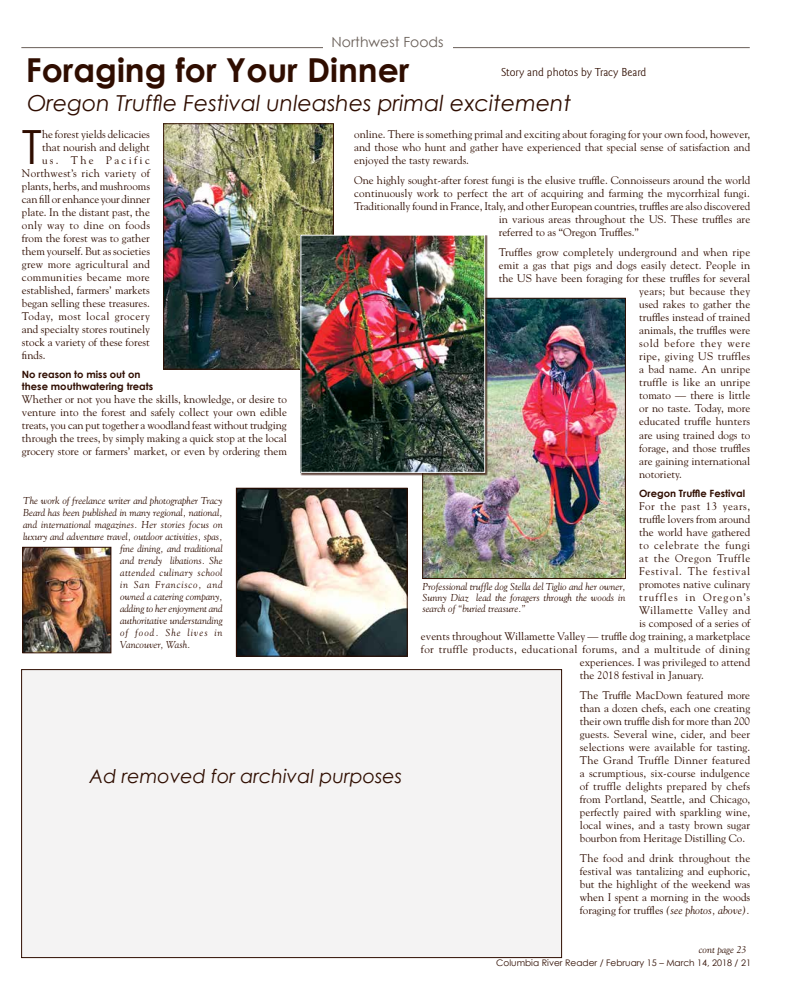
<style>
.page{position:relative;width:792px;height:1008px;background:#fff}
.page>*{position:absolute;margin:0;border:0;box-sizing:border-box;transform-origin:0 0}
.t1{font:47.2px "Century Gothic";color:#2f0d00}
.t2{font:700 33px "Century Gothic";color:#2f0d00}
.t3{font:italic 22px "Century Gothic";color:#2f0d00}
.t4{font:italic 19px "Century Gothic";color:#2f0d00}
.t5{font:14px "Century Gothic";color:#695f58}
.t6{font:12px "Goudy Sans";color:#2f0d00}
.t7{font:11px/13px "Goudy";color:#2f0d00;text-align:justify}
.t8{font:11px "Goudy";letter-spacing:.025em;color:#2f0d00}
.t9{font:11px "Goudy";letter-spacing:.035em;color:#2f0d00}
.t10{font:11px "Goudy";letter-spacing:.02em;color:#2f0d00}
.t11{font:11px "Goudy";letter-spacing:.05em;color:#2f0d00}
.t12{font:11px "Goudy";letter-spacing:.045em;color:#2f0d00}
.t13{font:11px "Goudy";letter-spacing:.065em;color:#2f0d00}
.t14{font:11px "Goudy";letter-spacing:.06em;color:#2f0d00}
.t15{font:11px "Goudy";letter-spacing:.055em;color:#2f0d00}
.t16{font:11px "Goudy";letter-spacing:.105em;color:#2f0d00}
.t17{font:11px "Goudy";letter-spacing:.215em;color:#2f0d00}
.t18{font:italic 10px/11px "Goudy";color:#2f0d00;text-align:justify}
.t19{font:700 10px/12px "Century Gothic";color:#2f0d00}
.t20{font:italic 10px "Goudy";letter-spacing:.045em;color:#2f0d00}
.t21{font:italic 10px "Goudy";letter-spacing:.075em;color:#2f0d00}
.t22{font:italic 10px "Goudy";letter-spacing:.105em;color:#2f0d00}
.t23{font:9px "Century Gothic";color:#2f0d00}
.s1{font-style:italic}
</style>
<div class="page">
<hr style="left:21px;top:47px;width:729px;height:1px;background:#695f58">
<img style="left:165px;top:126px;width:167px;height:241px">
<div style="left:163px;top:124px;width:171px;height:245px;border:1px solid #2f0d00"></div>
<img style="left:24px;top:549px;width:85px;height:102px">
<div style="left:22px;top:547px;width:89px;height:106px;border:1px solid #2f0d00"></div>
<img style="left:424px;top:300px;width:200px;height:277px">
<div style="left:422px;top:298px;width:204px;height:281px;border:1px solid #2f0d00"></div>
<div style="left:300px;top:235px;width:188px;height:241px;background:#2f0d00;opacity:.75"></div>
<img style="left:302px;top:237px;width:181px;height:234px">
<div style="left:300px;top:235px;width:185px;height:238px;border:1px solid #fff"></div>
<img style="left:238px;top:490px;width:167px;height:164px">
<div style="left:236px;top:488px;width:171px;height:168px;border:1px solid #2f0d00"></div>
<div style="left:323px;top:37px;width:129px;height:17px;background:#fff"></div>
<div style="left:22px;top:670px;width:540px;height:288px;background:#f4f3f3"></div>
<div style="left:21px;top:669px;width:541px;height:289px;border:1px solid #2f0d00"></div>
<p class="t5" style="left:332px;top:34px;width:113px">Northwest Foods</p>
<h2 class="t2" style="left:26px;top:49px;width:385px">Foraging for Your Dinner</h2>
<h3 class="t3" style="left:27px;top:89px;width:545px">Oregon Truffle Festival unleashes primal excitement</h3>
<p class="t6" style="left:501px;top:66px;width:147px">Story and photos by Tracy Beard</p>
<h1 class="t1" style="left:22px;top:118px;width:22px">T</h1>
<p class="t7" style="left:42px;top:127px;width:109px">he forest yields delicacies</p>
<p class="t7" style="left:354px;top:127px;width:398px">online. There is something primal and exciting about foraging for your own food, however, and those who hunt and gather have experienced that special sense of satisfaction and enjoyed the tasty rewards.</p>
<p class="t7" style="left:354px;top:174px;width:398px">One highly sought-after forest fungi is the elusive truffle. Connoisseurs around the world</p>
<p class="t7" style="left:354px;top:187px;width:397px">continuously work to perfect the art of acquiring and farming the mycorrhizal fungi.</p>
<p class="t7" style="left:354px;top:200px;width:398px">Traditionally found in France, Italy, and other European countries, truffles are also discovered</p>
<p class="t7" style="left:499px;top:213px;width:253px">in various areas throughout the US. These truffles are</p>
<p class="t7" style="left:499px;top:226px;width:142px">referred to as “Oregon Truffles.”</p>
<p class="t7" style="left:499px;top:246px;width:253px">Truffles grow completely underground and when ripe</p>
<p class="t7" style="left:499px;top:259px;width:253px">emit a gas that pigs and dogs easily detect. People in</p>
<p class="t7" style="left:499px;top:272px;width:253px">the US have been foraging for these truffles for several</p>
<p class="t8" style="left:639px;top:285px;width:113px">years; but because they</p>
<p class="t7" style="left:639px;top:298px;width:113px">used rakes to gather the</p>
<p class="t7" style="left:639px;top:311px;width:113px">truffles instead of trained</p>
<p class="t7" style="left:639px;top:324px;width:113px">animals, the truffles were</p>
<p class="t14" style="left:639px;top:337px;width:113px">sold before they were</p>
<p class="t8" style="left:639px;top:350px;width:113px">ripe, giving US truffles</p>
<p class="t7" style="left:639px;top:363px;width:113px">a bad name. An unripe</p>
<p class="t10" style="left:639px;top:376px;width:113px">truffle is like an unripe</p>
<p class="t7" style="left:639px;top:389px;width:113px">tomato — there is little</p>
<p class="t7" style="left:639px;top:402px;width:113px">or no taste. Today, more</p>
<p class="t7" style="left:639px;top:415px;width:112px">educated truffle hunters</p>
<p class="t7" style="left:639px;top:428px;width:113px">are using trained dogs to</p>
<p class="t7" style="left:639px;top:441px;width:113px">forage, and those truffles</p>
<p class="t7" style="left:639px;top:454px;width:113px">are gaining international</p>
<p class="t7" style="left:639px;top:467px;width:44px">notoriety.</p>
<p class="t19" style="left:639px;top:487px;width:107px">Oregon Truffle Festival</p>
<p class="t11" style="left:639px;top:499px;width:113px">For the past 13 years,</p>
<p class="t7" style="left:639px;top:512px;width:113px">truffle lovers from around</p>
<p class="t7" style="left:639px;top:525px;width:113px">the world have gathered</p>
<p class="t11" style="left:639px;top:538px;width:113px">to celebrate the fungi</p>
<p class="t15" style="left:639px;top:551px;width:113px">at the Oregon Truffle</p>
<p class="t13" style="left:639px;top:564px;width:113px">Festival. The festival</p>
<p class="t7" style="left:639px;top:577px;width:113px">promotes native culinary</p>
<p class="t16" style="left:639px;top:590px;width:113px">truffles in Oregon’s</p>
<p class="t9" style="left:639px;top:603px;width:113px">Willamette Valley and</p>
<p class="t7" style="left:639px;top:616px;width:113px">is composed of a series of</p>
<p class="t7" style="left:421px;top:629px;width:331px">events throughout Willamette Valley — truffle dog training, a marketplace</p>
<p class="t9" style="left:421px;top:642px;width:331px">for truffle products, educational forums, and a multitude of dining</p>
<p class="t7" style="left:580px;top:655px;width:172px">experiences. I was privileged to attend</p>
<p class="t7" style="left:580px;top:668px;width:126px">the 2018 festival in January.</p>
<p class="t7" style="left:580px;top:688px;width:172px">The Truffle MacDown featured more than a dozen chefs, each one creating their own truffle dish for more than 200 guests. Several wine, cider, and beer selections were available for tasting.<br>The Grand Truffle Dinner featured a scrumptious, six-course indulgence of truffle delights prepared by chefs from Portland, Seattle, and Chicago, perfectly paired with sparkling wine, local wines, and a tasty brown sugar bourbon from Heritage Distilling Co.</p>
<p class="t7" style="left:580px;top:851px;width:172px">The food and drink throughout the festival was tantalizing and euphoric, but the highlight of the weekend was when I spent a morning in the woods foraging for truffles <span class="s1">(see photos, above).</span></p>
<p class="t7" style="left:42px;top:140px;width:109px">that nourish and delight</p>
<p class="t17" style="left:42px;top:153px;width:109px">us. The Pacific</p>
<p class="t10" style="left:22px;top:166px;width:130px">Northwest’s rich variety of</p>
<p class="t7" style="left:22px;top:179px;width:130px">plants, herbs, and mushrooms</p>
<p class="t7" style="left:22px;top:192px;width:130px">can fill or enhance your dinner</p>
<p class="t7" style="left:22px;top:205px;width:130px">plate. In the distant past, the</p>
<p class="t8" style="left:22px;top:218px;width:130px">only way to dine on foods</p>
<p class="t7" style="left:22px;top:231px;width:130px">from the forest was to gather</p>
<p class="t7" style="left:22px;top:244px;width:130px">them yourself. But as societies</p>
<p class="t10" style="left:22px;top:257px;width:130px">grew more agricultural and</p>
<p class="t8" style="left:22px;top:270px;width:129px">communities became more</p>
<p class="t7" style="left:22px;top:283px;width:130px">established, farmers’ markets</p>
<p class="t7" style="left:22px;top:296px;width:130px">began selling these treasures.</p>
<p class="t12" style="left:22px;top:309px;width:130px">Today, most local grocery</p>
<p class="t7" style="left:22px;top:322px;width:130px">and specialty stores routinely</p>
<p class="t7" style="left:22px;top:335px;width:130px">stock a variety of these forest</p>
<p class="t7" style="left:22px;top:348px;width:25px">finds.</p>
<p class="t19" style="left:22px;top:368px;width:133px">No reason to miss out on these mouthwatering treats</p>
<p class="t7" style="left:22px;top:393px;width:267px">Whether or not you have the skills, knowledge, or desire to venture into the forest and safely collect your own edible treats, you can put together a woodland feast without trudging through the trees, by simply making a quick stop at the local grocery store or farmers’ market, or even by ordering them</p>
<p class="t18" style="left:23px;top:495px;width:201px">The work of freelance writer and photographer Tracy</p>
<p class="t18" style="left:23px;top:507px;width:201px">Beard has been published in many regional, national,</p>
<p class="t18" style="left:23px;top:519px;width:201px">and international magazines. Her stories focus on</p>
<p class="t18" style="left:23px;top:531px;width:201px">luxury and adventure travel, outdoor activities, spas,</p>
<p class="t18" style="left:120px;top:543px;width:104px">fine dining, and traditional</p>
<p class="t18" style="left:120px;top:555px;width:104px">and trendy libations. She</p>
<p class="t20" style="left:120px;top:566px;width:104px">attended culinary school</p>
<p class="t21" style="left:120px;top:578px;width:104px">in San Francisco, and</p>
<p class="t18" style="left:120px;top:591px;width:104px">owned a catering company,</p>
<p class="t18" style="left:120px;top:603px;width:104px">adding to her enjoyment and</p>
<p class="t18" style="left:120px;top:615px;width:104px">authoritative understanding</p>
<p class="t22" style="left:120px;top:626px;width:104px">of food. She lives in</p>
<p class="t18" style="left:120px;top:639px;width:72px">Vancouver, Wash.</p>
<p class="t18" style="left:422px;top:581px;width:205px">Professional truffle dog Stella del Tiglio and her owner, Sunny Diaz lead the foragers through the woods in search of “buried treasure.”</p>
<h3 class="t4" style="left:89px;top:765px;width:314px">Ad removed for archival purposes</h3>
<p class="t18" style="left:699px;top:944px;width:49px">cont page 23</p>
<p class="t23" style="left:496px;top:958px;width:256px">Columbia River Reader / February 15 – March 14, 2018 / 21</p>
</div>
